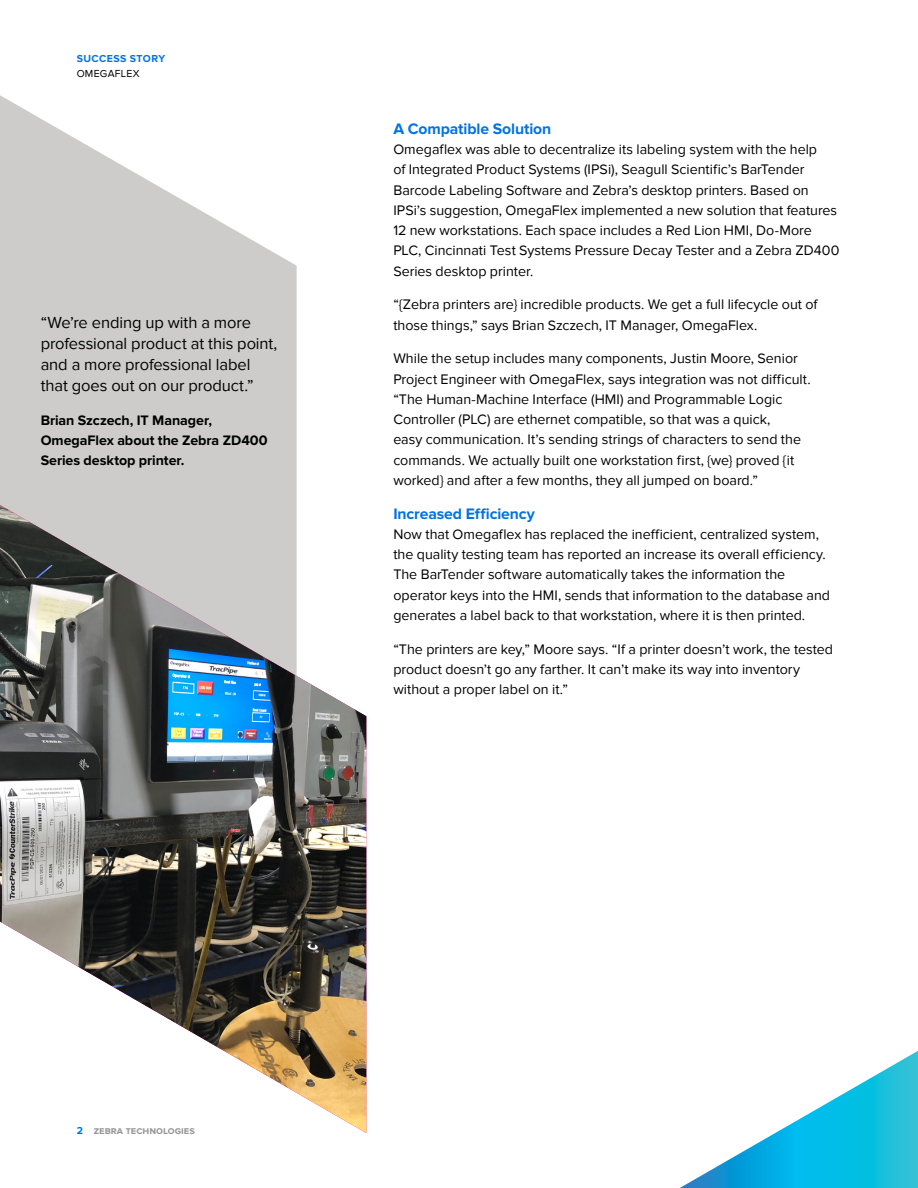
<style>
.page{position:relative;width:918px;height:1188px;background:#fff}
.page>*{position:absolute;margin:0;border:0;box-sizing:border-box;transform-origin:0 0}
.t1{font:16.5px/21px "Proxima Nova";letter-spacing:-.005em;color:#000101}
.t2{font:700 15.75px "Proxima Nova";letter-spacing:-.005em;color:#0073e6}
.t3{font:14.25px/20.2px "Proxima Nova";color:#000}
.t4{font:700 14.25px/20.2px "Proxima Nova";color:#000101}
.t5{font:700 10.5px "Proxima Nova";color:#989899}
.t6{font:700 10.5px "Proxima Nova";letter-spacing:.045em;color:#0073e6}
.t7{font:10.5px "Proxima Nova";letter-spacing:.025em;color:#000}
.s1{color:#0073e6}
</style>
<div class="page">
<svg style="left:0;top:95px;width:297px;height:410px;fill:#cdcccb"></svg>
<svg style="left:680px;top:1051px;width:238px;height:137px"></svg>
<img style="left:0;top:505px;width:366px;height:628px">
<p class="t6" style="left:77px;top:53px;width:90px">SUCCESS STORY</p>
<p class="t7" style="left:77px;top:67px;width:65px">OMEGAFLEX</p>
<p class="t1" style="left:41px;top:312px;width:238px">“We’re ending up with a more professional product at this point, and a more professional label that goes out on our product.”</p>
<p class="t4" style="left:41px;top:410px;width:229px">Brian Szczech, IT Manager,<br>OmegaFlex about the Zebra ZD400<br>Series desktop printer.</p>
<p class="t2" style="left:393px;top:120px;width:159px">A Compatible Solution</p>
<p class="t3" style="left:393px;top:140px;width:448px">Omegaflex was able to decentralize its labeling system with the help<br>of Integrated Product Systems (IPSi), Seagull Scientific’s BarTender Barcode Labeling Software and Zebra’s desktop printers. Based on IPSi’s suggestion, OmegaFlex implemented a new solution that features 12 new workstations. Each space includes a Red Lion HMI, Do-More PLC, Cincinnati Test Systems Pressure Decay Tester and a Zebra ZD400<br>Series desktop printer.</p>
<p class="t3" style="left:393px;top:295px;width:426px">“{Zebra printers are} incredible products. We get a full lifecycle out of those things,” says Brian Szczech, IT Manager, OmegaFlex.</p>
<p class="t3" style="left:393px;top:349px;width:419px">While the setup includes many components, Justin Moore, Senior Project Engineer with OmegaFlex, says integration was not difficult. “The Human-Machine Interface (HMI) and Programmable Logic Controller (PLC) are ethernet compatible, so that was a quick,<br>easy communication. It’s sending strings of characters to send the commands. We actually built one workstation first, {we} proved {it worked} and after a few months, they all jumped on board.”</p>
<p class="t2" style="left:393px;top:504px;width:143px">Increased Efficiency</p>
<p class="t3" style="left:393px;top:524px;width:438px">Now that Omegaflex has replaced the inefficient, centralized system, the quality testing team has reported an increase its overall efficiency.<br>The BarTender software automatically takes the information the operator keys into the HMI, sends that information to the database and generates a label back to that workstation, where it is then printed.</p>
<p class="t3" style="left:393px;top:639px;width:441px">“The printers are key,” Moore says. “If a printer doesn’t work, the tested product doesn’t go any farther. It can’t make its way into inventory without a proper label on it.”</p>
<p class="t5" style="left:77px;top:1124px;width:120px"><span class="s1">2</span> zebra technologies</p>
</div>
